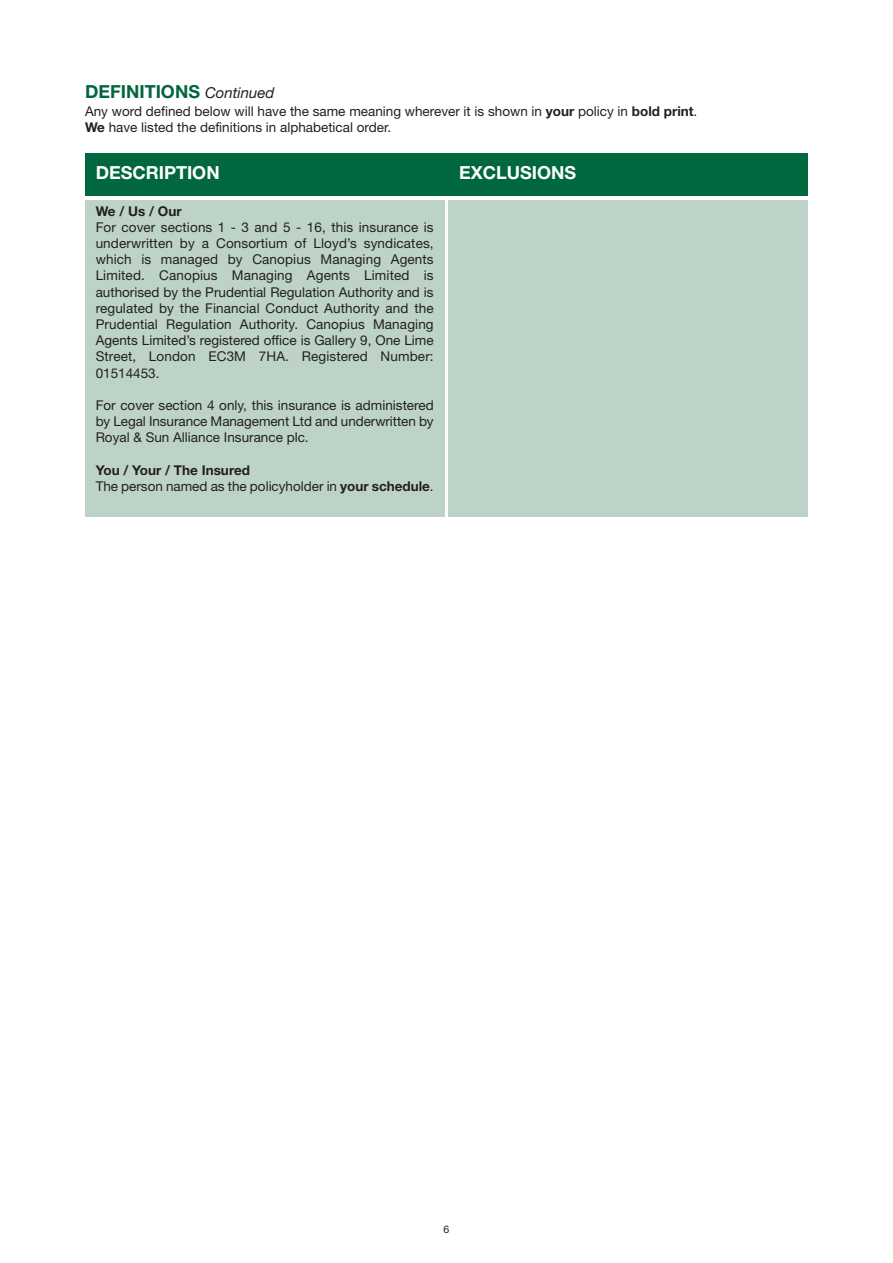
<style>
.page{position:relative;width:893px;height:1263px;background:#fff}
.page>*{position:absolute;margin:0;border:0;box-sizing:border-box;transform-origin:0 0}
.t1{font:700 18px "Helvetica Neue LT Std";color:#fff}
.t2{font:700 18px "Helvetica Neue LT Std";color:#00673e}
.t3{font:13.5px/16.2px "Helvetica Neue LT Std";color:#231f20;text-align:justify}
.t4{font:700 13.5px "Helvetica Neue LT Std";color:#231f20}
.t5{font:10.5px "Helvetica Neue LT Std";color:#231f20}
.s1{font-weight:400;font-style:italic;font-size:15px;color:#231f20}
.s2{font-weight:700}
</style>
<div class="page">
<div style="left:85px;top:200px;width:359px;height:317px;background:#bdd3c8"></div>
<div style="left:449px;top:200px;width:359px;height:317px;background:#bdd3c8"></div>
<div style="left:85px;top:153px;width:723px;height:43px;background:#00673e"></div>
<h1 class="t2" style="left:85px;top:85px;width:191px">DEFINITIONS <span class="s1">Continued</span></h1>
<p class="t3" style="left:85px;top:105px;width:614px">Any word defined below will have the same meaning wherever it is shown in <span class="s2">your</span> policy in <span class="s2">bold print</span>.<br><span class="s2">We</span> have listed the definitions in alphabetical order.</p>
<h1 class="t1" style="left:96px;top:167px;width:125px">DESCRIPTION</h1>
<h1 class="t1" style="left:459px;top:167px;width:119px">EXCLUSIONS</h1>
<p class="t4" style="left:96px;top:206px;width:88px">We / Us / Our</p>
<p class="t3" style="left:96px;top:220px;width:340px">For cover sections 1 - 3 and 5 - 16, this insurance is underwritten by a Consortium of Lloyd’s syndicates, which is managed by Canopius Managing Agents Limited. Canopius Managing Agents Limited is authorised by the Prudential Regulation Authority and is regulated by the Financial Conduct Authority and the Prudential Regulation Authority. Canopius Managing Agents Limited’s registered office is Gallery 9, One Lime Street, London EC3M 7HA. Registered Number:<br>01514453.</p>
<p class="t3" style="left:96px;top:398px;width:340px">For cover section 4 only, this insurance is administered by Legal Insurance Management Ltd and underwritten by Royal &amp; Sun Alliance Insurance plc.</p>
<p class="t3" style="left:96px;top:463px;width:340px"><span class="s2">You / Your / The Insured<br></span>The person named as the policyholder in <span class="s2">your schedule</span>.</p>
<p class="t5" style="left:444px;top:1225px;width:7px">6</p>
</div>
